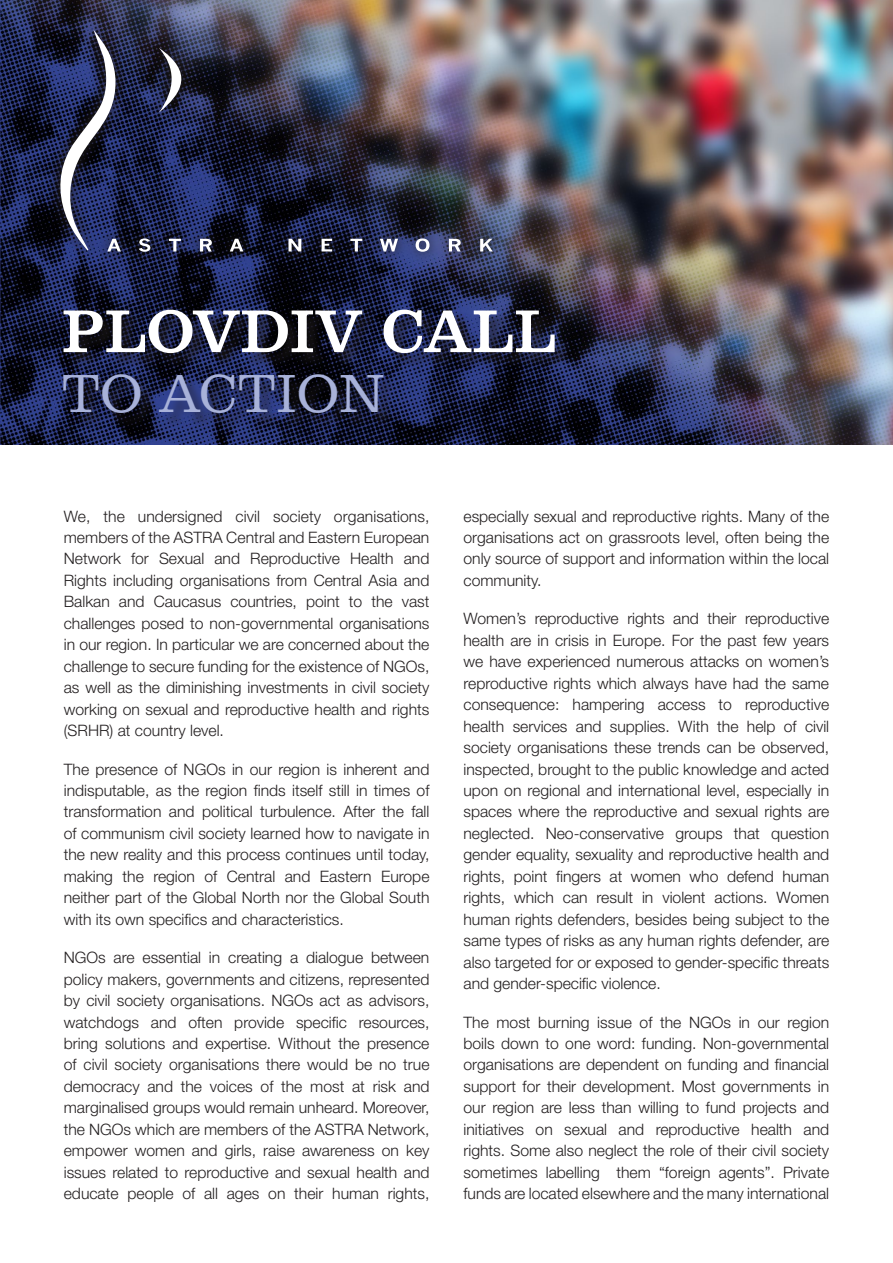
<style>
.page{position:relative;width:893px;height:1263px;background:#fff}
.page>*{position:absolute;margin:0;border:0;box-sizing:border-box;transform-origin:0 0}
.t1{font:500 54px "Belizio";color:#fff}
.t2{font:48px "Belizio";color:#a8b2d9}
.t3{font:300 15.75px/21.5px "Helvetica Neue LT Pro";color:#231f20;text-align:justify}
</style>
<div class="page">
<img style="left:0;top:0;width:893px;height:444px">
<div style="left:63px;top:310px;width:507px;height:119px;background:#231f20;opacity:.59"></div>
<img style="left:44px;top:14px;width:459px;height:248px">
<img style="left:58px;top:30px;width:435px;height:222px">
<p class="t1" style="left:62px;top:298px;width:496px">PLOVDIV CALL</p>
<p class="t2" style="left:62px;top:365px;width:326px">TO ACTION</p>
<p class="t3" style="left:64px;top:505px;width:367px">We, the undersigned civil society organisations, members of the ASTRA Central and Eastern European Network for Sexual and Reproductive Health and Rights including organisations from Central Asia and Balkan and Caucasus countries, point to the vast challenges posed to non-governmental organisations in our region. In particular we are concerned about the challenge to secure funding for the existence of NGOs, as well as the diminishing investments in civil society working on sexual and reproductive health and rights (SRHR) at country level.</p>
<p class="t3" style="left:64px;top:758px;width:367px">The presence of NGOs in our region is inherent and indisputable, as the region finds itself still in times of transformation and political turbulence. After the fall of communism civil society learned how to navigate in the new reality and this process continues until today, making the region of Central and Eastern Europe neither part of the Global North nor the Global South with its own specifics and characteristics.</p>
<p class="t3" style="left:64px;top:946px;width:367px">NGOs are essential in creating a dialogue between policy makers, governments and citizens, represented by civil society organisations. NGOs act as advisors, watchdogs and often provide specific resources, bring solutions and expertise. Without the presence of civil society organisations there would be no true democracy and the voices of the most at risk and marginalised groups would remain unheard. Moreover, the NGOs which are members of the ASTRA Network, empower women and girls, raise awareness on key issues related to reproductive and sexual health and educate people of all ages on their human rights,</p>
<p class="t3" style="left:463px;top:505px;width:367px">especially sexual and reproductive rights. Many of the organisations act on grassroots level, often being the only source of support and information within the local community.</p>
<p class="t3" style="left:463px;top:608px;width:367px">Women’s reproductive rights and their reproductive health are in crisis in Europe. For the past few years we have experienced numerous attacks on women’s reproductive rights which always have had the same consequence: hampering access to reproductive health services and supplies. With the help of civil society organisations these trends can be observed, inspected, brought to the public knowledge and acted upon on regional and international level, especially in spaces where the reproductive and sexual rights are neglected. Neo-conservative groups that question gender equality, sexuality and reproductive health and rights, point fingers at women who defend human rights, which can result in violent actions. Women human rights defenders, besides being subject to the same types of risks as any human rights defender, are also targeted for or exposed to gender-specific threats and gender-specific violence.</p>
<p class="t3" style="left:463px;top:1011px;width:367px">The most burning issue of the NGOs in our region boils down to one word: funding. Non-governmental organisations are dependent on funding and financial support for their development. Most governments in our region are less than willing to fund projects and initiatives on sexual and reproductive health and rights. Some also neglect the role of their civil society sometimes labelling them “foreign agents”. Private funds are located elsewhere and the many international</p>
</div>
